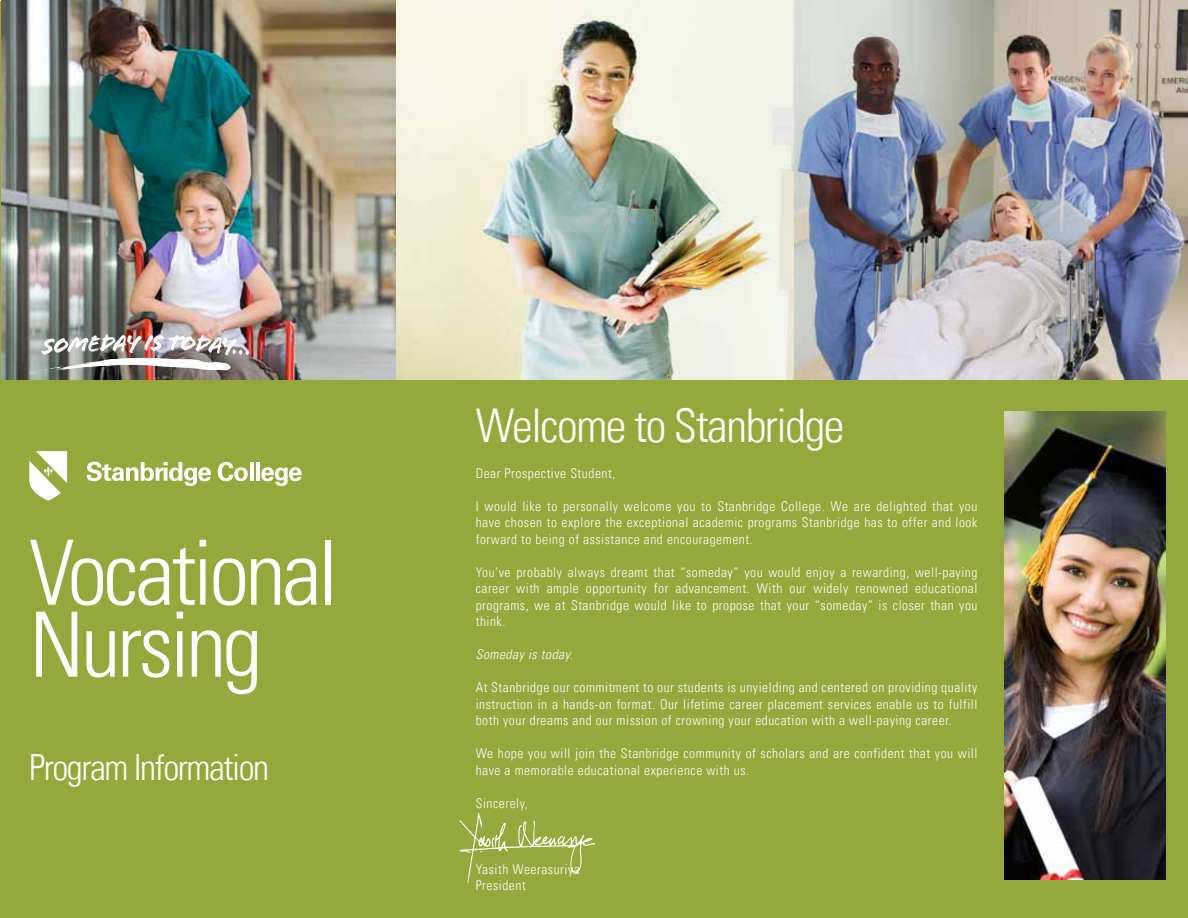
<style>
.page{position:relative;width:1188px;height:918px;background:#fff}
.page>*{position:absolute;margin:0;border:0;box-sizing:border-box;transform-origin:0 0}
.t1{font:300 condensed 90px/72px "Univers LT";letter-spacing:-.04em;color:#fff}
.t2{font:300 condensed 46.5px "Univers LT";letter-spacing:-.03em;color:#fff}
.t3{font:300 condensed 36px "Univers LT";letter-spacing:-.04em;color:#fff}
.t4{font:300 condensed 13.5px/16.5px "Univers LT";letter-spacing:.04em;color:#fff;text-align:justify}
.t5{font:italic 300 condensed 13.5px "Univers LT";letter-spacing:.04em;color:#fff}
</style>
<div class="page">
<div style="left:0;top:1px;width:1188px;height:917px;background:#95a83b"></div>
<svg style="left:218px;top:462px;width:30px;height:19px"></svg>
<hr style="left:250px;top:462px;width:3px;height:19px;background:#fff">
<hr style="left:256px;top:462px;width:4px;height:19px;background:#fff">
<svg style="left:261px;top:467px;width:41px;height:19px"></svg>
<svg style="left:87px;top:462px;width:124px;height:24px"></svg>
<svg style="left:29px;top:451px;width:38px;height:50px"></svg>
<img style="left:1005px;top:411px;width:161px;height:469px">
<svg style="left:459px;top:813px;width:136px;height:70px"></svg>
<img style="left:2px;top:0;width:1186px;height:379px">
<img style="left:42px;top:334px;width:207px;height:39px">
<h1 class="t1" style="left:29px;top:537px;width:311px">Vocational<br>Nursing</h1>
<h3 class="t3" style="left:29px;top:746px;width:241px">Program Information</h3>
<h2 class="t2" style="left:476px;top:398px;width:370px">Welcome to Stanbridge</h2>
<p class="t4" style="left:476px;top:465px;width:141px">Dear Prospective Student,</p>
<p class="t4" style="left:476px;top:498px;width:503px">I would like to personally welcome you to Stanbridge College. We are delighted that you have chosen to explore the exceptional academic programs Stanbridge has to offer and look forward to being of assistance and encouragement.</p>
<p class="t4" style="left:476px;top:564px;width:503px">You’ve probably always dreamt that “someday” you would enjoy a rewarding, well-paying career with ample opportunity for advancement. With our widely renowned educational programs, we at Stanbridge would like to propose that your “someday” is closer than you think.</p>
<p class="t5" style="left:476px;top:646px;width:99px">Someday is today.</p>
<p class="t4" style="left:476px;top:679px;width:503px">At Stanbridge our commitment to our students is unyielding and centered on providing quality instruction in a hands-on format. Our lifetime career placement services enable us to fulfill both your dreams and our mission of crowning your education with a well-paying career.</p>
<p class="t4" style="left:476px;top:745px;width:503px">We hope you will join the Stanbridge community of scholars and are confident that you will have a memorable educational experience with us.</p>
<p class="t4" style="left:476px;top:795px;width:54px">Sincerely,</p>
<p class="t4" style="left:476px;top:861px;width:106px">Yasith Weerasuriya<br>President</p>
</div>
